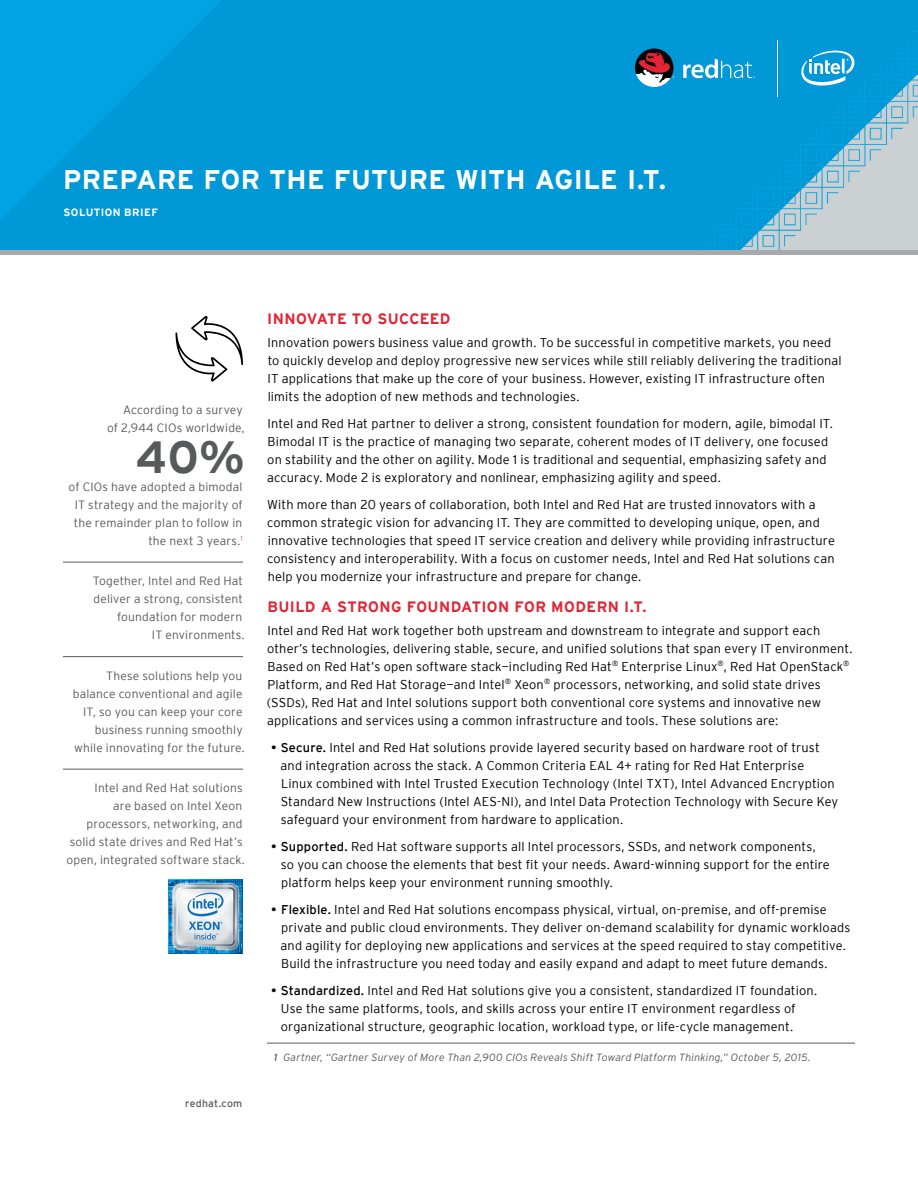
<style>
.page{position:relative;width:918px;height:1188px;background:#fff}
.page>*{position:absolute;margin:0;border:0;box-sizing:border-box;transform-origin:0 0}
.t1{font:700 45px "Interstate";color:#58595b}
.t2{font:700 27px "Interstate";letter-spacing:.01em;color:#fff}
.t3{font:700 15px "Interstate";letter-spacing:.025em;color:#e22434}
.t4{font:300 12.75px/18px "Interstate";letter-spacing:.01em;color:#000}
.t5{font:300 12px/18px "Interstate";letter-spacing:.015em;color:#58595b;text-align:right}
.t6{font:italic 300 10.5px "Interstate";letter-spacing:.015em;color:#58595b}
.t7{font:700 10.5px "Interstate";letter-spacing:.04em;color:#fff}
.t8{font:10.5px "Interstate";letter-spacing:.02em;color:#58595b}
.s1{font-weight:400}
</style>
<div class="page">
<img style="left:0;top:0;width:918px;height:250px">
<hr style="left:63px;top:562px;width:180px;height:1px;background:#58595b">
<hr style="left:63px;top:656px;width:180px;height:1px;background:#58595b">
<hr style="left:63px;top:769px;width:180px;height:1px;background:#58595b">
<svg style="left:176px;top:316px;width:67px;height:66px"></svg>
<img style="left:169px;top:879px;width:74px;height:75px">
<hr style="left:267px;top:1043px;width:588px;height:1px;background:#58595b">
<hr style="left:777px;top:40px;width:1px;height:56px;background:#fff">
<svg style="left:683px;top:59px;width:72px;height:19px"></svg>
<svg style="left:635px;top:49px;width:39px;height:38px"></svg>
<svg style="left:801px;top:49px;width:55px;height:38px"></svg>
<div style="left:0;top:250px;width:918px;height:5px;background:#a7a9ac"></div>
<h2 class="t2" style="left:63px;top:164px;width:604px">PREPARE FOR THE FUTURE WITH AGILE I.T.</h2>
<p class="t7" style="left:64px;top:206px;width:96px">SOLUTION BRIEF</p>
<p class="t5" style="left:107px;top:401px;width:139px">According to a survey<br>of 2,944 CIOs worldwide,</p>
<h1 class="t1" style="left:135px;top:432px;width:111px">40%</h1>
<p class="t5" style="left:74px;top:495px;width:170px">IT strategy and the majority of the remainder plan to follow in the next 3 years.<sup>1</sup></p>
<p class="t5" style="left:93px;top:572px;width:154px">Together, Intel and Red Hat deliver a strong, consistent foundation for modern<br>IT environments.</p>
<p class="t5" style="left:73px;top:666px;width:174px">These solutions help you balance conventional and agile<br>IT, so you can keep your core business running smoothly while innovating for the future.</p>
<p class="t5" style="left:66px;top:779px;width:180px">Intel and Red Hat solutions<br>are based on Intel Xeon processors, networking, and solid state drives and Red Hat’s open, integrated software stack.</p>
<p class="t5" style="left:69px;top:477px;width:175px">of CIOs have adopted a bimodal</p>
<p class="t8" style="left:185px;top:1097px;width:59px">redhat.com</p>
<p class="t3" style="left:267px;top:310px;width:185px">INNOVATE TO SUCCEED</p>
<p class="t4" style="left:268px;top:333px;width:576px">Innovation powers business value and growth. To be successful in competitive markets, you need to quickly develop and deploy progressive new services while still reliably delivering the traditional IT applications that make up the core of your business. However, existing IT infrastructure often limits the adoption of new methods and technologies.</p>
<p class="t4" style="left:267px;top:414px;width:567px">Intel and Red Hat partner to deliver a strong, consistent foundation for modern, agile, bimodal IT.<br>Bimodal IT is the practice of managing two separate, coherent modes of IT delivery, one focused on stability and the other on agility. Mode 1 is traditional and sequential, emphasizing safety and accuracy. Mode 2 is exploratory and nonlinear, emphasizing agility and speed.</p>
<p class="t4" style="left:267px;top:495px;width:569px">With more than 20 years of collaboration, both Intel and Red Hat are trusted innovators with a common strategic vision for advancing IT. They are committed to developing unique, open, and innovative technologies that speed IT service creation and delivery while providing infrastructure consistency and interoperability. With a focus on customer needs, Intel and Red Hat solutions can help you modernize your infrastructure and prepare for change.</p>
<p class="t3" style="left:267px;top:598px;width:381px">BUILD A STRONG FOUNDATION FOR MODERN I.T.</p>
<p class="t4" style="left:267px;top:621px;width:587px">Intel and Red Hat work together both upstream and downstream to integrate and support each other’s technologies, delivering stable, secure, and unified solutions that span every IT environment.<br>Based on Red Hat’s open software stack—including Red Hat<sup>®</sup> Enterprise Linux<sup>®</sup>, Red Hat OpenStack<sup>® </sup>Platform, and Red Hat Storage—and Intel<sup>®</sup> Xeon<sup>®</sup> processors, networking, and solid state drives (SSDs), Red Hat and Intel solutions support both conventional core systems and innovative new applications and services using a common infrastructure and tools. These solutions are:</p>
<p class="t4" style="left:281px;top:738px;width:559px;text-indent:-10px"><span class="s1">• Secure.</span> Intel and Red Hat solutions provide layered security based on hardware root of trust and integration across the stack. A Common Criteria EAL 4+ rating for Red Hat Enterprise Linux combined with Intel Trusted Execution Technology (Intel TXT), Intel Advanced Encryption Standard New Instructions (Intel AES-NI), and Intel Data Protection Technology with Secure Key safeguard your environment from hardware to application.</p>
<p class="t4" style="left:281px;top:837px;width:551px;text-indent:-10px"><span class="s1">• Supported.</span> Red Hat software supports all Intel processors, SSDs, and network components, so you can choose the elements that best fit your needs. Award-winning support for the entire platform helps keep your environment running smoothly.</p>
<p class="t4" style="left:281px;top:900px;width:571px;text-indent:-10px"><span class="s1">• Flexible.</span> Intel and Red Hat solutions encompass physical, virtual, on-premise, and off-premise private and public cloud environments. They deliver on-demand scalability for dynamic workloads and agility for deploying new applications and services at the speed required to stay competitive.<br>Build the infrastructure you need today and easily expand and adapt to meet future demands.</p>
<p class="t4" style="left:281px;top:981px;width:538px;text-indent:-10px"><span class="s1">• Standardized.</span> Intel and Red Hat solutions give you a consistent, standardized IT foundation.<br>Use the same platforms, tools, and skills across your entire IT environment regardless of organizational structure, geographic location, workload type, or life-cycle management.</p>
<p class="t6" style="left:274px;top:1052px;width:538px"><span class="s1">1</span> Gartner, “Gartner Survey of More Than 2,900 CIOs Reveals Shift Toward Platform Thinking,” October 5, 2015.</p>
</div>
